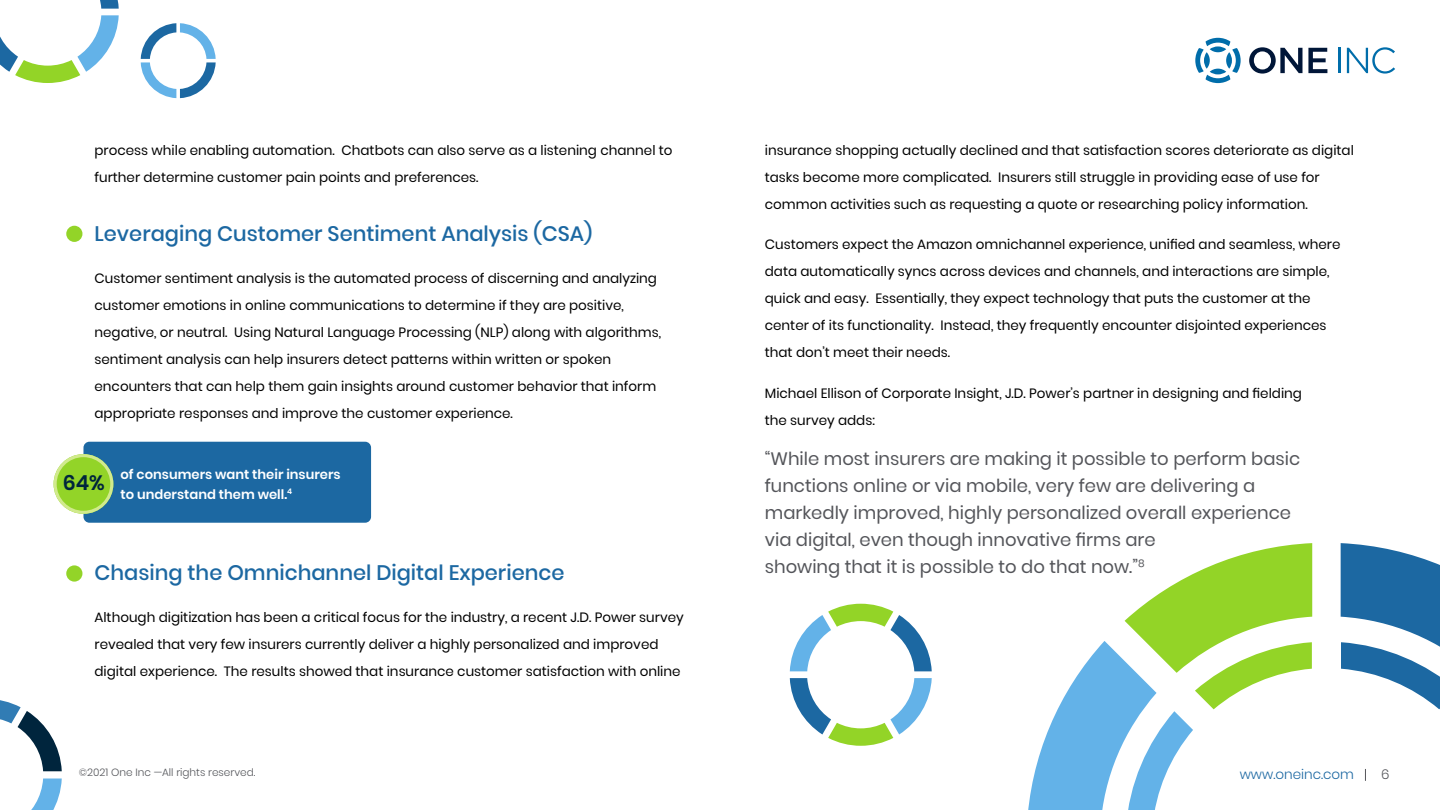
<style>
.page{position:relative;width:1440px;height:810px;background:#fff}
.page>*{position:absolute;margin:0;border:0;box-sizing:border-box;transform-origin:0 0}
.Section_Headers{font:500 21px "Poppins";color:#1c68a2}
.Body_Copy{font:600 20.7px "Poppins";color:#00253c}
.t1{font:18px/27px "Poppins";color:#54555a}
.Body_Copy-2{font:13.5px/27px "Poppins";color:#000}
.t2{font:300 13.5px "Poppins";color:#1c68a2}
.t3{font:300 13.5px "Poppins";color:#54555a}
.Body_Copy-3{font:600 13.2px/19.5px "Poppins";color:#fff}
.t4{font:300 10.5px "Poppins";color:#54555a}
.Body_Copy-4{font:600 7.65px "Poppins";color:#fff}
</style>
<div class="page">
<svg style="left:790px;top:604px;width:141px;height:67px"></svg>
<svg style="left:790px;top:678px;width:141px;height:68px"></svg>
<svg style="left:141px;top:23px;width:75px;height:75px"></svg>
<svg style="left:1028px;top:543px;width:284px;height:267px"></svg>
<svg style="left:1340px;top:543px;width:100px;height:166px"></svg>
<svg style="left:31px;top:779px;width:31px;height:31px"></svg>
<svg style="left:0;top:700px;width:62px;height:71px"></svg>
<svg style="left:100px;top:0;width:19px;height:9px"></svg>
<svg style="left:0;top:15px;width:119px;height:68px"></svg>
<svg style="left:1365px;top:769px;width:1px;height:12px"></svg>
<svg style="left:1195px;top:38px;width:45px;height:45px"></svg>
<svg style="left:1204px;top:52px;width:5px;height:17px"></svg>
<svg style="left:1249px;top:47px;width:53px;height:27px"></svg>
<svg style="left:1308px;top:48px;width:19px;height:25px"></svg>
<hr style="left:1338px;top:48px;width:2px;height:25px;background:#006daa">
<svg style="left:1347px;top:47px;width:48px;height:27px"></svg>
<div style="left:66px;top:226px;width:16px;height:16px;background:#93d428;border-radius:50%"></div>
<div style="left:66px;top:565px;width:16px;height:17px;background:#93d428;border-radius:50%"></div>
<div style="left:83px;top:442px;width:288px;height:81px;background:#1c68a2;border-radius:6px"></div>
<svg style="left:54px;top:454px;width:59px;height:60px"></svg>
<p class="Body_Copy-2" style="left:94px;top:136px;width:579px">process while enabling automation. Chatbots can also serve as a listening channel to further determine customer pain points and preferences.</p>
<p class="Section_Headers" style="left:94px;top:221px;width:499px">Leveraging Customer Sentiment Analysis (CSA)</p>
<p class="Body_Copy-2" style="left:94px;top:265px;width:568px">Customer sentiment analysis is the automated process of discerning and analyzing customer emotions in online communications to determine if they are positive, negative, or neutral. Using Natural Language Processing (NLP) along with algorithms, sentiment analysis can help insurers detect patterns within written or spoken encounters that can help them gain insights around customer behavior that inform appropriate responses and improve the customer experience.</p>
<p class="Body_Copy" style="left:63px;top:471px;width:44px">64%</p>
<p class="Body_Copy-3" style="left:121px;top:465px;width:222px">of consumers want their insurers to understand them well.</p>
<p class="Body_Copy-4" style="left:287px;top:487px;width:7px">4</p>
<p class="Section_Headers" style="left:94px;top:560px;width:471px">Chasing the Omnichannel Digital Experience</p>
<p class="Body_Copy-2" style="left:94px;top:604px;width:591px">Although digitization has been a critical focus for the industry, a recent J.D. Power survey revealed that very few insurers currently deliver a highly personalized and improved digital experience. The results showed that insurance customer satisfaction with online</p>
<p class="Body_Copy-2" style="left:765px;top:136px;width:590px">insurance shopping actually declined and that satisfaction scores deteriorate as digital tasks become more complicated. Insurers still struggle in providing ease of use for common activities such as requesting a quote or researching policy information.</p>
<p class="Body_Copy-2" style="left:765px;top:231px;width:577px">Customers expect the Amazon omnichannel experience, unified and seamless, where data automatically syncs across devices and channels, and interactions are simple, quick and easy. Essentially, they expect technology that puts the customer at the center of its functionality. Instead, they frequently encounter disjointed experiences that don’t meet their needs.</p>
<p class="Body_Copy-2" style="left:765px;top:379px;width:539px">Michael Ellison of Corporate Insight, J.D. Power’s partner in designing and fielding the survey adds:</p>
<p class="t1" style="left:765px;top:445px;width:537px">“While most insurers are making it possible to perform basic functions online or via mobile, very few are delivering a markedly improved, highly personalized overall experience via digital, even though innovative firms are<br>showing that it is possible to do that now.”<sup>8</sup></p>
<p class="t4" style="left:79px;top:766px;width:178px">©2021 One Inc —All rights reserved.</p>
<p class="t2" style="left:1240px;top:767px;width:116px">www.oneinc.com</p>
<p class="t3" style="left:1381px;top:767px;width:10px">6</p>
</div>
